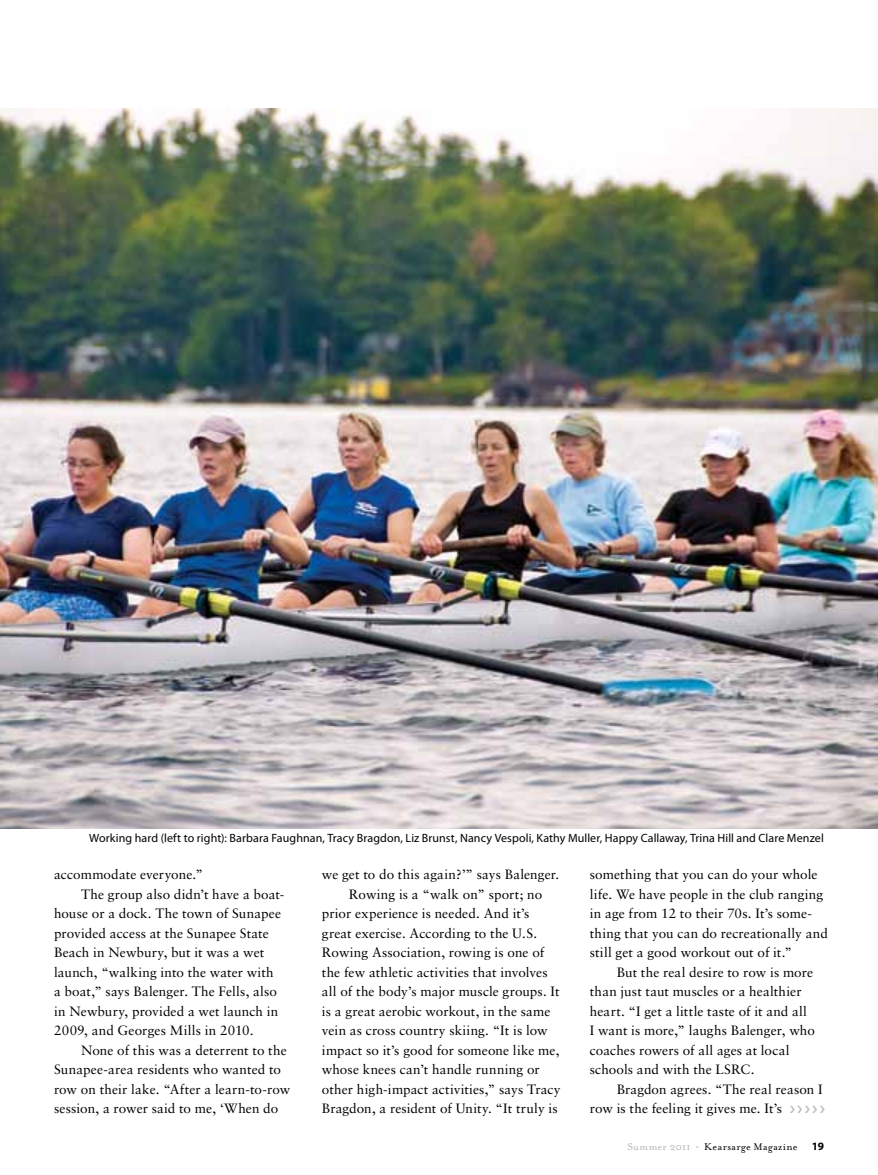
<style>
.page{position:relative;width:878px;height:1175px;background:#fff}
.page>*{position:absolute;margin:0;border:0;box-sizing:border-box;transform-origin:0 0}
.t1{font:13.5px/19.5px "Sabon";letter-spacing:.01em;color:#000}
.t2{font:12px "Myriad Pro";letter-spacing:.01em;color:#000}
.t3{font:11.25px "Mrs Eaves Roman";letter-spacing:.03em;color:#000}
.t4{font:700 11.25px "Myriad Pro";color:#000}
.s1{color:#b1b4b6}
</style>
<div class="page">
<img style="left:0;top:108px;width:878px;height:720px">
<p class="t2" style="left:89px;top:830px;width:736px">Working hard (left to right): Barbara Faughnan, Tracy Bragdon, Liz Brunst, Nancy Vespoli, Kathy Muller, Happy Callaway, Trina Hill and Clare Menzel</p>
<p class="t1" style="left:54px;top:864px;width:150px">accommodate everyone.”</p>
<p class="t1" style="left:81px;top:884px;width:205px">The group also didn’t have a boat-</p>
<p class="t1" style="left:54px;top:903px;width:228px">house or a dock. The town of Sunapee</p>
<p class="t1" style="left:54px;top:923px;width:216px">provided access at the Sunapee State</p>
<p class="t1" style="left:54px;top:942px;width:212px">Beach in Newbury, but it was a wet</p>
<p class="t1" style="left:54px;top:962px;width:221px">launch, “walking into the water with</p>
<p class="t1" style="left:54px;top:981px;width:224px">a boat,” says Balenger. The Fells, also</p>
<p class="t1" style="left:54px;top:1001px;width:226px">in Newbury, provided a wet launch in</p>
<p class="t1" style="left:54px;top:1020px;width:201px">2009, and Georges Mills in 2010.</p>
<p class="t1" style="left:81px;top:1040px;width:207px">None of this was a deterrent to the</p>
<p class="t1" style="left:54px;top:1059px;width:228px">Sunapee-area residents who wanted to</p>
<p class="t1" style="left:54px;top:1079px;width:238px">row on their lake. “After a learn-to-row</p>
<p class="t1" style="left:54px;top:1098px;width:226px">session, a rower said to me, ‘When do</p>
<p class="t1" style="left:322px;top:864px;width:239px">we get to do this again?’” says Balenger.</p>
<p class="t1" style="left:349px;top:884px;width:195px">Rowing is a “walk on” sport; no</p>
<p class="t1" style="left:322px;top:903px;width:209px">prior experience is needed. And it’s</p>
<p class="t1" style="left:322px;top:923px;width:217px">great exercise. According to the U.S.</p>
<p class="t1" style="left:322px;top:942px;width:224px">Rowing Association, rowing is one of</p>
<p class="t1" style="left:322px;top:962px;width:227px">the few athletic activities that involves</p>
<p class="t1" style="left:322px;top:981px;width:239px">all of the body’s major muscle groups. It</p>
<p class="t1" style="left:322px;top:1001px;width:230px">is a great aerobic workout, in the same</p>
<p class="t1" style="left:322px;top:1020px;width:227px">vein as cross country skiing. “It is low</p>
<p class="t1" style="left:322px;top:1040px;width:239px">impact so it’s good for someone like me,</p>
<p class="t1" style="left:322px;top:1059px;width:219px">whose knees can’t handle running or</p>
<p class="t1" style="left:322px;top:1079px;width:240px">other high-impact activities,” says Tracy</p>
<p class="t1" style="left:322px;top:1098px;width:237px">Bragdon, a resident of Unity. “It truly is</p>
<p class="t1" style="left:589px;top:864px;width:239px">something that you can do your whole life. We have people in the club ranging in age from 12 to their 70s. It’s some&shy;thing that you can do recreationally and still get a good workout out of it.”</p>
<p class="t1" style="left:589px;top:962px;width:226px;text-indent:27px">But the real desire to row is more than just taut muscles or a healthier heart. “I get a little taste of it and all I want is more,” laughs Balenger, who coaches rowers of all ages at local schools and with the LSRC.</p>
<p class="t1" style="left:589px;top:1079px;width:234px;text-indent:27px">Bragdon agrees. “The real reason I row is the feeling it gives me. It’s</p>
<p class="t3" style="left:627px;top:1140px;width:171px"><span class="s1">Summer 2011 •</span> Kearsarge Magazine</p>
<p class="t4" style="left:811px;top:1138px;width:14px">19</p>
</div>
